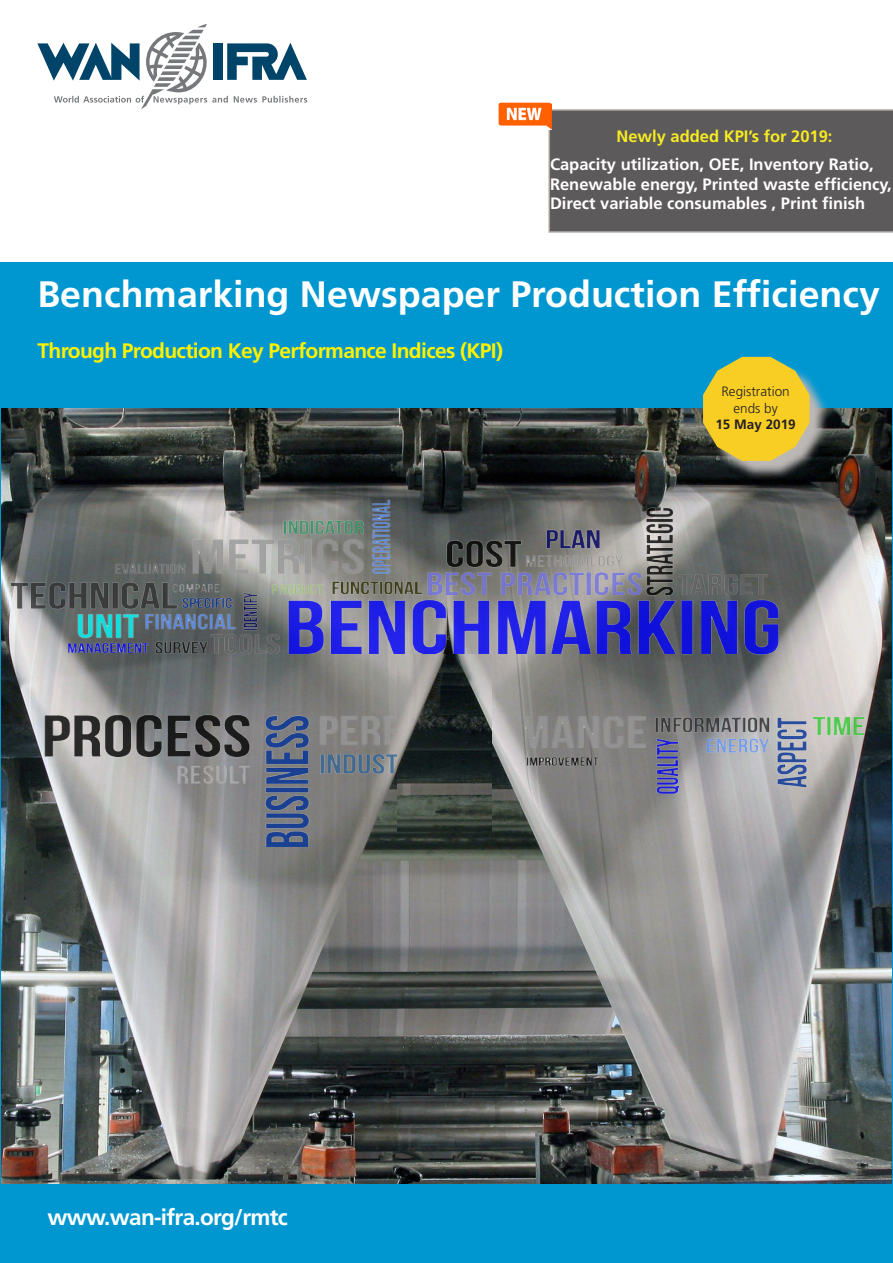
<style>
.page{position:relative;width:893px;height:1263px;background:#fff}
.page>*{position:absolute;margin:0;border:0;box-sizing:border-box;transform-origin:0 0}
.t1{font:700 36.75px "Frutiger LT Com";color:#fff}
.t2{font:700 22.5px "Frutiger LT Com";letter-spacing:-.03em;color:#fff}
.t3{font:700 21px "Frutiger LT Com";letter-spacing:-.03em;color:#fff101}
.t4{font:700 16.5px/19.5px "Frutiger";color:#fff}
.t5{font:700 16.5px "Frutiger";color:#f7eb22}
.t6{font:300 13.5px/16.2px "Frutiger";color:#231f20;text-align:center}
.t7{font:700 13.5px "Frutiger";color:#231f20}
</style>
<div class="page">
<div style="left:0;top:262px;width:893px;height:1001px;background:#0097d1"></div>
<svg style="left:37px;top:24px;width:270px;height:85px"></svg>
<img style="left:1px;top:409px;width:891px;height:775px">
<img style="left:11px;top:494px;width:770px;height:162px">
<img style="left:1px;top:712px;width:483px;height:141px">
<img style="left:398px;top:655px;width:93px;height:176px">
<img style="left:525px;top:710px;width:339px;height:139px">
<svg style="left:705px;top:377px;width:123px;height:103px;background:#405258"></svg>
<svg style="left:703px;top:357px;width:106px;height:104px;background:#d4c03d"></svg>
<div style="left:549px;top:109px;width:344px;height:124px;background:#5d5a5b"></div>
<img style="left:499px;top:102px;width:53px;height:28px">
<p class="t5" style="left:616px;top:126px;width:218px">Newly added KPI’s for 2019:</p>
<p class="t4" style="left:550px;top:154px;width:343px">Capacity utilization, OEE, Inventory Ratio,<br>Renewable energy, Printed waste efficiency,<br>Direct variable consumables , Print finish</p>
<p class="t1" style="left:37px;top:273px;width:844px">Benchmarking Newspaper Production Efficiency</p>
<p class="t3" style="left:37px;top:339px;width:467px">Through Production Key Performance Indices (KPI)</p>
<p class="t2" style="left:48px;top:1204px;width:242px">www.wan-ifra.org/rmtc</p>
<p class="t6" style="left:721px;top:384px;width:70px">Registration ends by</p>
<p class="t7" style="left:715px;top:416px;width:82px">15 May 2019</p>
</div>
